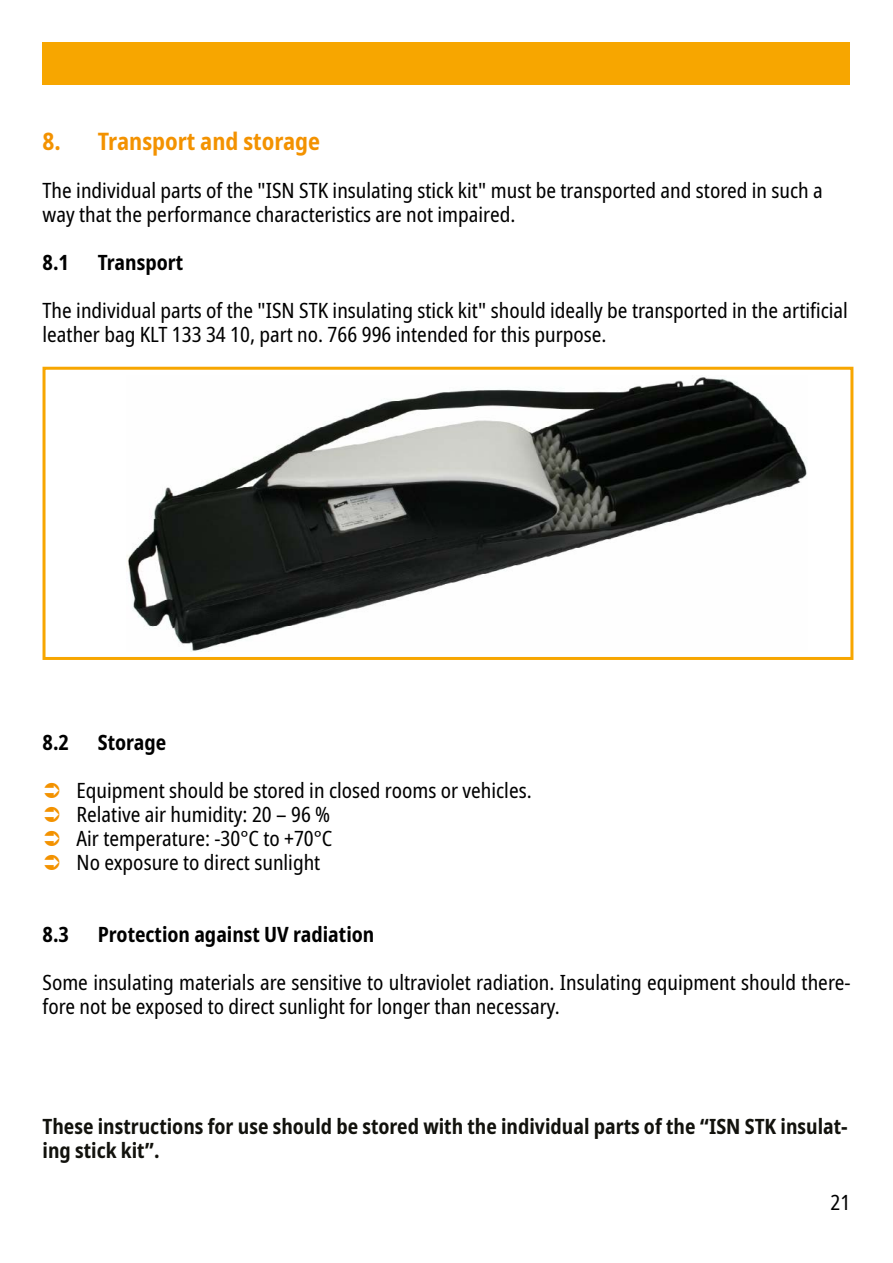
<style>
.page{position:relative;width:893px;height:1263px;background:#fff}
.page>*{position:absolute;margin:0;border:0;box-sizing:border-box;transform-origin:0 0}
.t1{font:700 condensed 24px "Noto Sans";color:#f39200}
.t2{font:condensed 21px/24px "Noto Sans";color:#000}
.t3{font:700 condensed 21px/24px "Noto Sans";color:#12120d}
.t4{font:700 condensed 21px "Noto Sans";color:#000}
</style>
<div class="page">
<div style="left:43px;top:43px;width:807px;height:42px;background:#f7a600"></div>
<img style="left:127px;top:377px;width:680px;height:274px">
<div style="left:43px;top:367px;width:810px;height:293px;border:3px solid #f7a600"></div>
<p class="t1" style="left:43px;top:124px;width:279px">8. Transport and storage</p>
<p class="t2" style="left:43px;top:179px;width:782px">The individual parts of the "ISN STK insulating stick kit" must be transported and stored in such a way that the performance characteristics are not impaired.</p>
<p class="t4" style="left:43px;top:247px;width:28px">8.1</p>
<p class="t4" style="left:98px;top:247px;width:87px">Transport</p>
<p class="t2" style="left:43px;top:299px;width:807px">The individual parts of the "ISN STK insulating stick kit" should ideally be transported in the artificial leather bag KLT 133 34 10, part no. 766 996 intended for this purpose.</p>
<p class="t4" style="left:43px;top:727px;width:28px">8.2</p>
<p class="t4" style="left:98px;top:727px;width:70px">Storage</p>
<p class="t2" style="left:77px;top:779px;width:457px">Equipment should be stored in closed rooms or vehicles.<br>Relative air humidity: 20 – 96 %<br>Air temperature: -30°C to +70°C<br>No exposure to direct sunlight</p>
<p class="t4" style="left:43px;top:919px;width:28px">8.3</p>
<p class="t4" style="left:98px;top:919px;width:278px">Protection against UV radiation</p>
<p class="t2" style="left:43px;top:971px;width:809px">Some insulating materials are sensitive to ultraviolet radiation. Insulating equipment should there&shy;fore not be exposed to direct sunlight for longer than necessary.</p>
<p class="t3" style="left:43px;top:1115px;width:807px">These instructions for use should be stored with the individual parts of the “ISN STK insulat&shy;ing stick kit”.</p>
<p class="t2" style="left:831px;top:1191px;width:21px">21</p>
</div>
